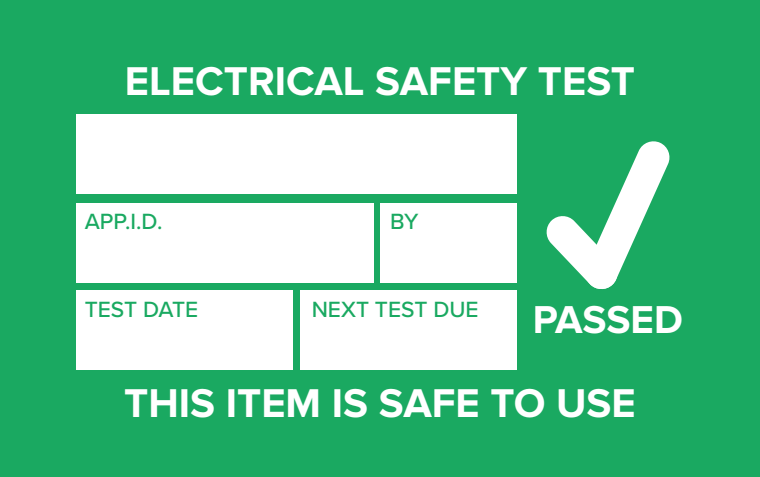
<style>
.page{position:relative;width:760px;height:477px;background:#fff}
.page>*{position:absolute;margin:0;border:0;box-sizing:border-box;transform-origin:0 0}
.t1{font:700 41.6px "Proxima Nova";color:#fff}
.t2{font:700 40.4px "Proxima Nova";color:#fff}
.t3{font:500 22.8px "Proxima Nova";color:#1aa961}
</style>
<div class="page">
<div style="left:0;top:0;width:760px;height:476px;background:#1aa961"></div>
<div style="left:76px;top:114px;width:440px;height:80px;background:#fff"></div>
<div style="left:76px;top:202px;width:297px;height:80px;background:#fff"></div>
<div style="left:380px;top:202px;width:136px;height:80px;background:#fff"></div>
<div style="left:76px;top:289px;width:216px;height:80px;background:#fff"></div>
<div style="left:300px;top:289px;width:216px;height:80px;background:#fff"></div>
<svg style="left:546px;top:141px;width:124px;height:148px"></svg>
<p class="t1" style="left:125px;top:57px;width:511px">ELECTRICAL SAFETY TEST</p>
<p class="t3" style="left:85px;top:204px;width:79px">APP.I.D.</p>
<p class="t3" style="left:390px;top:204px;width:30px">BY</p>
<p class="t3" style="left:85px;top:291px;width:115px">TEST DATE</p>
<p class="t3" style="left:312px;top:291px;width:168px">NEXT TEST DUE</p>
<p class="t2" style="left:533px;top:296px;width:151px">PASSED</p>
<p class="t1" style="left:124px;top:379px;width:513px">THIS ITEM IS SAFE TO USE</p>
</div>
